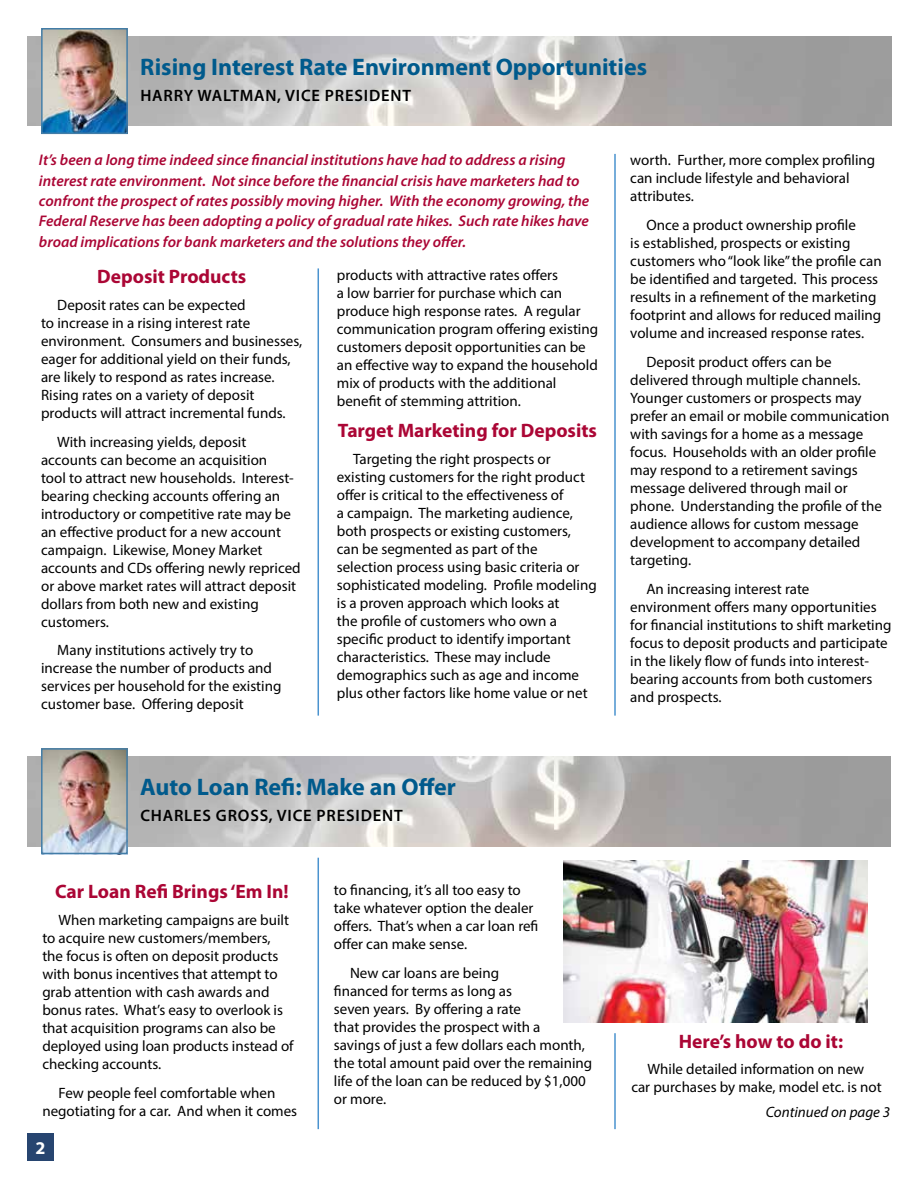
<style>
.page{position:relative;width:918px;height:1188px;background:#fff}
.page>*{position:absolute;margin:0;border:0;box-sizing:border-box;transform-origin:0 0}
.t1{font:700 24px "Myriad Pro";color:#005a8c}
.t2{font:700 19.5px "Myriad Pro";color:#ab0635}
.t3{font:700 18px "Myriad Pro";color:#fff}
.t4{font:600 16.5px "Myriad Pro";letter-spacing:.05em;color:#000}
.t5{font:italic 600 15.45px/20.2px "Myriad Pro";color:#ab0635}
.t6{font:15px/18px "Myriad Pro";color:#000}
.t7{font:italic 15px "Myriad Pro";color:#000}
</style>
<div class="page">
<div style="left:27px;top:1133px;width:27px;height:28px;background:#274570"></div>
<img style="left:27px;top:36px;width:864px;height:90px">
<hr style="left:318px;top:268px;width:1px;height:448px;background:#4a93cf">
<hr style="left:614px;top:154px;width:2px;height:562px;background:#4a93cf">
<img style="left:44px;top:31px;width:81px;height:100px">
<div style="left:41px;top:28px;width:87px;height:106px;border:2px solid #437da7"></div>
<img style="left:27px;top:756px;width:864px;height:90px">
<img style="left:44px;top:751px;width:81px;height:100px">
<div style="left:41px;top:748px;width:87px;height:106px;border:2px solid #437da7"></div>
<hr style="left:318px;top:858px;width:1px;height:271px;background:#4a93cf">
<hr style="left:614px;top:1033px;width:2px;height:96px;background:#4a93cf">
<img style="left:564px;top:860px;width:303px;height:163px">
<h1 class="t1" style="left:140px;top:51px;width:508px">Rising Interest Rate Environment Opportunities</h1>
<p class="t4" style="left:140px;top:85px;width:272px">HARRY WALTMAN, VICE PRESIDENT</p>
<p class="t5" style="left:39px;top:150px;width:552px">It’s been a long time indeed since financial institutions have had to address a rising interest rate environment. Not since before the financial crisis have marketers had to confront the prospect of rates possibly moving higher. With the economy growing, the Federal Reserve has been adopting a policy of gradual rate hikes. Such rate hikes have broad implications for bank marketers and the solutions they offer.</p>
<h2 class="t2" style="left:97px;top:264px;width:151px">Deposit Products</h2>
<p class="t6" style="left:41px;top:295px;width:263px;text-indent:16px">Deposit rates can be expected<br>to increase in a rising interest rate environment. Consumers and businesses, eager for additional yield on their funds, are likely to respond as rates increase.<br>Rising rates on a variety of deposit products will attract incremental funds.</p>
<p class="t6" style="left:41px;top:432px;width:261px;text-indent:16px">With increasing yields, deposit accounts can become an acquisition<br>tool to attract new households. Interest&shy;bearing checking accounts offering an introductory or competitive rate may be an effective product for a new account campaign. Likewise, Money Market accounts and CDs offering newly repriced or above market rates will attract deposit dollars from both new and existing customers.</p>
<p class="t6" style="left:41px;top:641px;width:242px;text-indent:16px">Many institutions actively try to increase the number of products and services per household for the existing customer base. Offering deposit</p>
<p class="t6" style="left:337px;top:265px;width:263px">products with attractive rates offers<br>a low barrier for purchase which can produce high response rates. A regular communication program offering existing customers deposit opportunities can be an effective way to expand the household mix of products with the additional benefit of stemming attrition.</p>
<h2 class="t2" style="left:338px;top:418px;width:261px">Target Marketing for Deposits</h2>
<p class="t6" style="left:337px;top:450px;width:261px;text-indent:16px">Targeting the right prospects or existing customers for the right product offer is critical to the effectiveness of<br>a campaign. The marketing audience, both prospects or existing customers, can be segmented as part of the selection process using basic criteria or sophisticated modeling. Profile modeling is a proven approach which looks at<br>the profile of customers who own a specific product to identify important characteristics. These may include demographics such as age and income plus other factors like home value or net</p>
<h1 class="t1" style="left:140px;top:772px;width:317px">Auto Loan Refi: Make an Offer</h1>
<p class="t4" style="left:140px;top:805px;width:264px">CHARLES GROSS, VICE PRESIDENT</p>
<h2 class="t2" style="left:55px;top:879px;width:235px">Car Loan Refi Brings ‘Em In!</h2>
<p class="t6" style="left:42px;top:910px;width:253px;text-indent:16px">When marketing campaigns are built to acquire new customers/members, the focus is often on deposit products with bonus incentives that attempt to grab attention with cash awards and bonus rates. What’s easy to overlook is that acquisition programs can also be deployed using loan products instead of checking accounts.</p>
<p class="t6" style="left:42px;top:1083px;width:256px;text-align:center">Few people feel comfortable when negotiating for a car. And when it comes</p>
<p class="t3" style="left:36px;top:1136px;width:11px">2</p>
<p class="t6" style="left:334px;top:880px;width:206px">to financing, it’s all too easy to take whatever option the dealer offers. That’s when a car loan refi offer can make sense.</p>
<p class="t6" style="left:334px;top:963px;width:260px;text-indent:16px">New car loans are being<br>financed for terms as long as<br>seven years. By offering a rate<br>that provides the prospect with a<br>savings of just a few dollars each month, the total amount paid over the remaining life of the loan can be reduced by $1,000 or more.</p>
<p class="t6" style="left:630px;top:151px;width:247px">worth. Further, more complex profiling can include lifestyle and behavioral attributes.</p>
<p class="t6" style="left:630px;top:216px;width:253px;text-indent:16px">Once a product ownership profile<br>is established, prospects or existing customers who “look like” the profile can be identified and targeted. This process results in a refinement of the marketing footprint and allows for reduced mailing volume and increased response rates.</p>
<p class="t6" style="left:630px;top:352px;width:261px;text-indent:16px">Deposit product offers can be delivered through multiple channels.<br>Younger customers or prospects may prefer an email or mobile communication with savings for a home as a message focus. Households with an older profile may respond to a retirement savings message delivered through mail or phone. Understanding the profile of the audience allows for custom message development to accompany detailed targeting.</p>
<p class="t6" style="left:630px;top:579px;width:263px;text-indent:16px">An increasing interest rate environment offers many opportunities for financial institutions to shift marketing focus to deposit products and participate in the likely flow of funds into interest&shy;bearing accounts from both customers and prospects.</p>
<h2 class="t2" style="left:679px;top:1029px;width:166px">Here’s how to do it:</h2>
<p class="t6" style="left:631px;top:1060px;width:252px;text-align:center">While detailed information on new<br>car purchases by make, model etc. is not</p>
<p class="t7" style="left:766px;top:1102px;width:126px">Continued on page 3</p>
</div>
